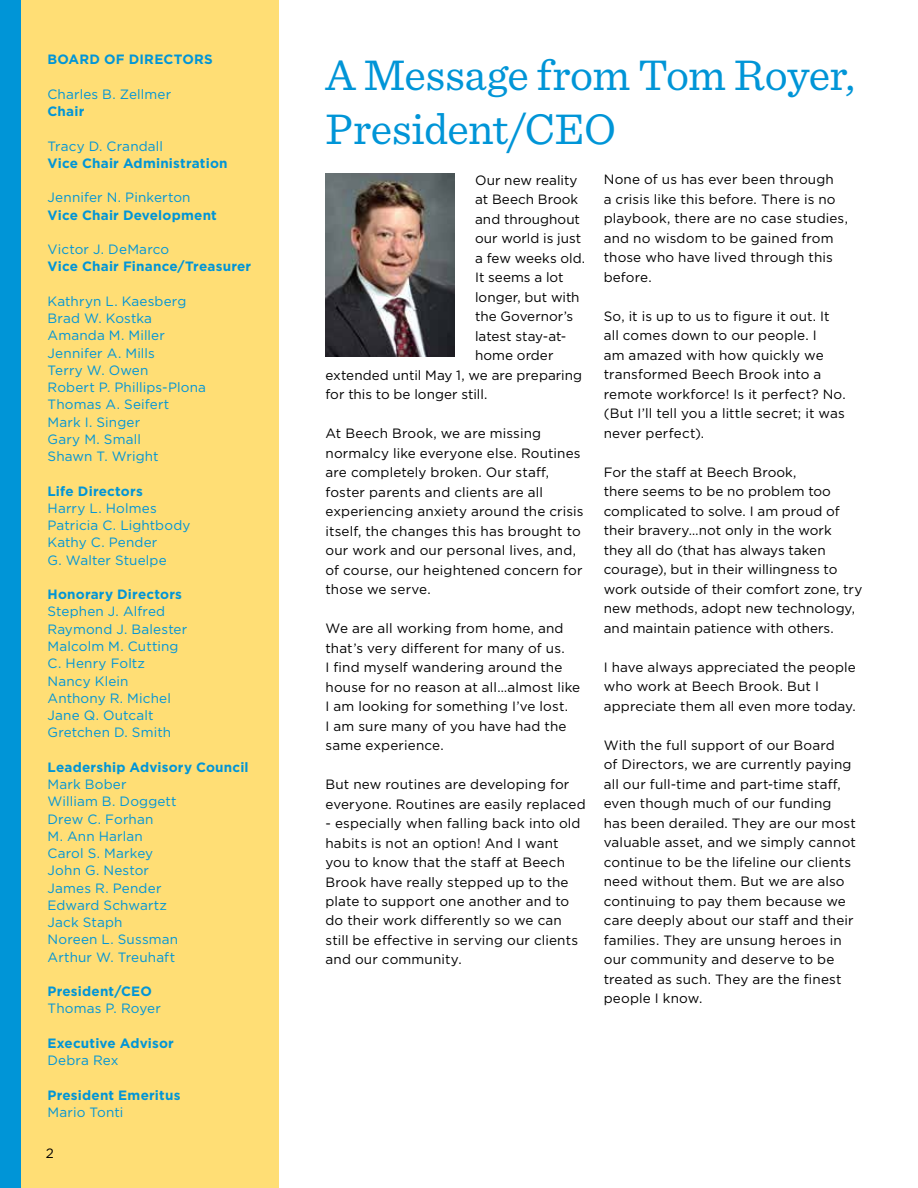
<style>
.page{position:relative;width:918px;height:1188px;background:#fff}
.page>*{position:absolute;margin:0;border:0;box-sizing:border-box;transform-origin:0 0}
.t1{font:45px/54px "Sentinel";letter-spacing:-.01em;color:#0095d7}
.t2{font:13.5px/19.5px "Gotham";letter-spacing:.01em;color:#000}
.t3{font:13.5px/17.2px "Gotham";letter-spacing:.01em;color:#0095d7}
.t4{font:700 13.5px "Gotham";letter-spacing:.015em;color:#0095d7}
</style>
<div class="page">
<div style="left:0;top:0;width:279px;height:1188px;background:#ffde75"></div>
<img style="left:325px;top:174px;width:129px;height:182px">
<div style="left:0;top:0;width:20px;height:1188px;background:#0095d7"></div>
<p class="t4" style="left:48px;top:51px;width:167px">BOARD OF DIRECTORS</p>
<p class="t3" style="left:48px;top:85px;width:125px">Charles B. Zellmer</p>
<p class="t4" style="left:48px;top:102px;width:38px">Chair</p>
<p class="t3" style="left:48px;top:137px;width:117px">Tracy D. Crandall</p>
<p class="t4" style="left:48px;top:154px;width:182px">Vice Chair Administration</p>
<p class="t3" style="left:48px;top:189px;width:145px">Jennifer N. Pinkerton</p>
<p class="t4" style="left:48px;top:206px;width:171px">Vice Chair Development</p>
<p class="t3" style="left:48px;top:240px;width:123px">Victor J. DeMarco</p>
<p class="t4" style="left:48px;top:258px;width:205px">Vice Chair Finance/Treasurer</p>
<p class="t3" style="left:48px;top:292px;width:160px">Kathryn L. Kaesberg<br>Brad W. Kostka<br>Amanda M. Miller<br>Jennifer A. Mills<br>Terry W. Owen<br>Robert P. Phillips-Plona<br>Thomas A. Seifert<br>Mark I. Singer<br>Gary M. Small<br>Shawn T. Wright</p>
<p class="t4" style="left:48px;top:482px;width:97px">Life Directors</p>
<p class="t3" style="left:48px;top:499px;width:144px">Harry L. Holmes<br>Patricia C. Lightbody<br>Kathy C. Pender<br>G. Walter Stuelpe</p>
<p class="t4" style="left:48px;top:586px;width:136px">Honorary Directors</p>
<p class="t3" style="left:48px;top:603px;width:141px">Stephen J. Alfred<br>Raymond J. Balester<br>Malcolm M. Cutting<br>C. Henry Foltz<br>Nancy Klein<br>Anthony R. Michel<br>Jane Q. Outcalt<br>Gretchen D. Smith</p>
<p class="t4" style="left:48px;top:758px;width:203px">Leadership Advisory Council</p>
<p class="t3" style="left:48px;top:775px;width:132px">Mark Bober<br>William B. Doggett<br>Drew C. Forhan<br>M. Ann Harlan<br>Carol S. Markey<br>John G. Nestor<br>James R. Pender<br>Edward Schwartz<br>Jack Staph<br>Noreen L. Sussman<br>Arthur W. Treuhaft</p>
<p class="t4" style="left:48px;top:982px;width:106px">President/CEO</p>
<p class="t3" style="left:48px;top:1000px;width:115px">Thomas P. Royer</p>
<p class="t4" style="left:48px;top:1034px;width:128px">Executive Advisor</p>
<p class="t3" style="left:48px;top:1051px;width:72px">Debra Rex</p>
<p class="t4" style="left:48px;top:1086px;width:134px">President Emeritus</p>
<p class="t3" style="left:48px;top:1103px;width:77px">Mario Tonti</p>
<p class="t2" style="left:46px;top:1143px;width:10px">2</p>
<h1 class="t1" style="left:325px;top:45px;width:531px">A Message from Tom Royer,<br>President/CEO</h1>
<p class="t2" style="left:475px;top:170px;width:104px">Our new reality</p>
<p class="t2" style="left:475px;top:189px;width:105px">at Beech Brook</p>
<p class="t2" style="left:475px;top:209px;width:106px">and throughout</p>
<p class="t2" style="left:475px;top:228px;width:108px">our world is just</p>
<p class="t2" style="left:475px;top:248px;width:112px">a few weeks old.</p>
<p class="t2" style="left:475px;top:267px;width:90px">It seems a lot</p>
<p class="t2" style="left:475px;top:287px;width:106px">longer, but with</p>
<p class="t2" style="left:475px;top:306px;width:100px">the Governor’s</p>
<p class="t2" style="left:475px;top:326px;width:93px">latest stay-at-</p>
<p class="t2" style="left:475px;top:345px;width:80px">home order</p>
<p class="t2" style="left:326px;top:365px;width:258px">extended until May 1, we are preparing</p>
<p class="t2" style="left:326px;top:384px;width:163px">for this to be longer still.</p>
<p class="t2" style="left:326px;top:423px;width:260px">At Beech Brook, we are missing normalcy like everyone else. Routines are completely broken. Our staff, foster parents and clients are all experiencing anxiety around the crisis itself, the changes this has brought to our work and our personal lives, and, of course, our heightened concern for those we serve.</p>
<p class="t2" style="left:326px;top:618px;width:256px">We are all working from home, and that’s very different for many of us.<br>I find myself wandering around the house for no reason at all…almost like<br>I am looking for something I’ve lost.<br>I am sure many of you have had the same experience.</p>
<p class="t2" style="left:326px;top:774px;width:262px">But new routines are developing for everyone. Routines are easily replaced</p>
<p class="t2" style="left:326px;top:813px;width:257px">- especially when falling back into old habits is not an option! And I want you to know that the staff at Beech Brook have really stepped up to the plate to support one another and to do their work differently so we can still be effective in serving our clients and our community.</p>
<p class="t2" style="left:604px;top:170px;width:246px">None of us has ever been through<br>a crisis like this before. There is no playbook, there are no case studies, and no wisdom to be gained from those who have lived through this before.</p>
<p class="t2" style="left:604px;top:306px;width:244px">So, it is up to us to figure it out. It all comes down to our people. I<br>am amazed with how quickly we transformed Beech Brook into a remote workforce! Is it perfect? No. (But I’ll tell you a little secret; it was never perfect).</p>
<p class="t2" style="left:604px;top:462px;width:260px">For the staff at Beech Brook,<br>there seems to be no problem too complicated to solve. I am proud of their bravery…not only in the work they all do (that has always taken courage), but in their willingness to work outside of their comfort zone, try new methods, adopt new technology, and maintain patience with others.</p>
<p class="t2" style="left:604px;top:657px;width:254px">I have always appreciated the people who work at Beech Brook. But I appreciate them all even more today.</p>
<p class="t2" style="left:604px;top:735px;width:254px">With the full support of our Board<br>of Directors, we are currently paying all our full-time and part-time staff, even though much of our funding has been derailed. They are our most valuable asset, and we simply cannot continue to be the lifeline our clients need without them. But we are also continuing to pay them because we care deeply about our staff and their families. They are unsung heroes in our community and deserve to be treated as such. They are the finest people I know.</p>
</div>
